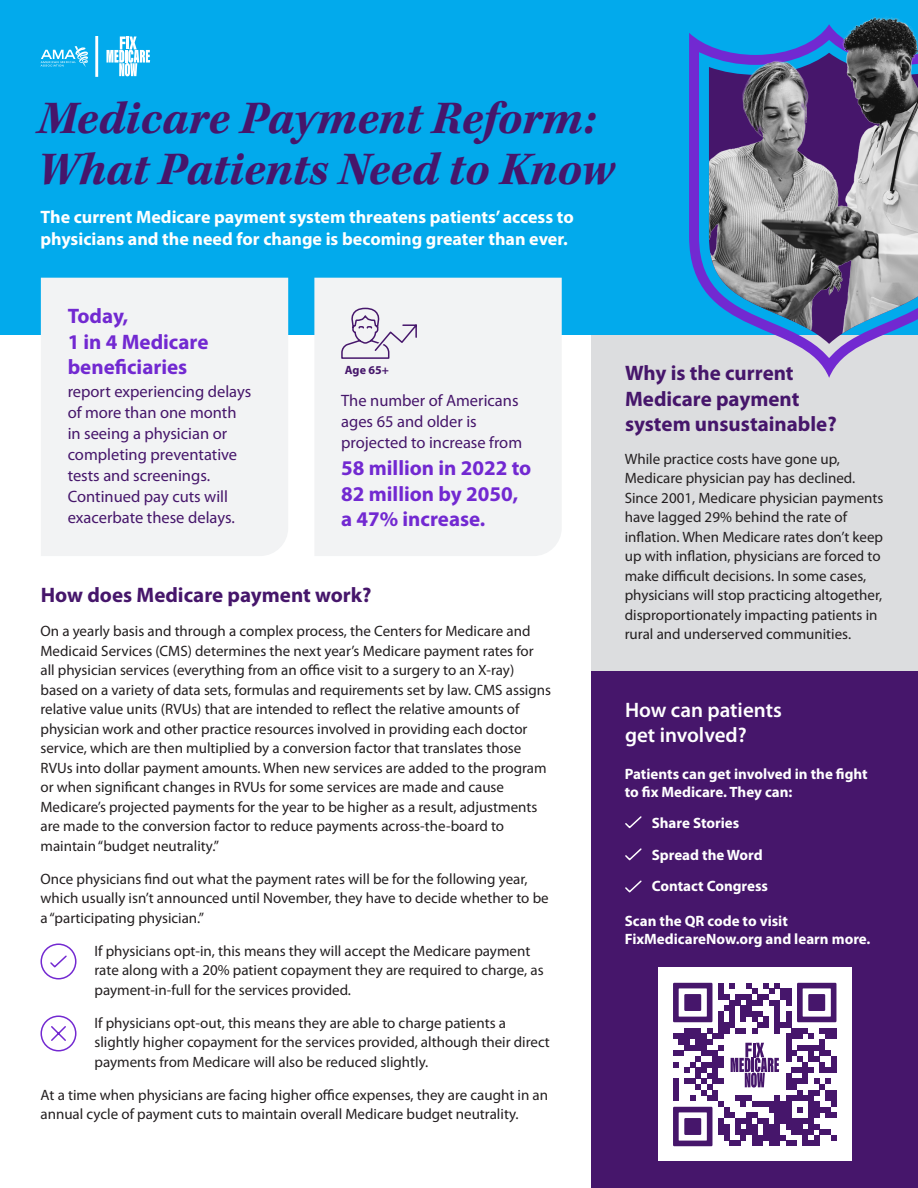
<style>
.page{position:relative;width:918px;height:1188px;background:#fff}
.page>*{position:absolute;margin:0;border:0;box-sizing:border-box;transform-origin:0 0}
.t1{font:italic 700 48px "Kepler Std";color:#46166b}
.t2{font:700 21px/25.2px "Myriad Pro";color:#46166b}
.t3{font:700 21px/25.5px "Myriad Pro";color:#7229d1}
.t4{font:600 21px/25.2px "Myriad Pro";color:#fff}
.t5{font:700 18px/21.6px "Myriad Pro";color:#fff}
.t6{font:16.5px/21px "Myriad Pro";color:#46166b}
.t7{font:15px/19.5px "Myriad Pro";color:#231f20}
.t8{font:700 15px/18px "Myriad Pro";color:#fff}
.t9{font:700 12px "Myriad Pro";color:#46166b}
</style>
<div class="page">
<div style="left:592px;top:266px;width:326px;height:406px;background:#dcdddf"></div>
<div style="left:0;top:0;width:918px;height:335px;background:#02aaec"></div>
<div style="left:592px;top:672px;width:326px;height:516px;background:#46166b"></div>
<div style="left:314px;top:278px;width:248px;height:278px;background:#f2f3f4"></div>
<svg style="left:106px;top:37px;width:44px;height:39px"></svg>
<svg style="left:40px;top:46px;width:48px;height:21px"></svg>
<hr style="left:95px;top:36px;width:3px;height:41px;background:#fff">
<svg style="left:689px;top:33px;width:175px;height:345px"></svg>
<svg style="left:709px;top:336px;width:172px;height:8px"></svg>
<img style="left:709px;top:17px;width:209px;height:319px">
<div style="left:41px;top:278px;width:247px;height:278px;background:#f2f3f4"></div>
<div style="left:658px;top:968px;width:194px;height:193px;background:#fff"></div>
<svg style="left:673px;top:983px;width:163px;height:163px"></svg>
<svg style="left:340px;top:307px;width:83px;height:53px"></svg>
<svg style="left:40px;top:943px;width:37px;height:37px"></svg>
<svg style="left:40px;top:1015px;width:37px;height:37px"></svg>
<svg style="left:625px;top:816px;width:17px;height:13px"></svg>
<svg style="left:625px;top:848px;width:17px;height:13px"></svg>
<svg style="left:625px;top:880px;width:17px;height:13px"></svg>
<p class="t1" style="left:38px;top:91px;width:560px">Medicare Payment Reform:</p>
<p class="t1" style="left:38px;top:142px;width:579px">What Patients Need to Know</p>
<p class="t5" style="left:40px;top:206px;width:535px">The current Medicare payment system threatens patients’ access to physicians and the need for change is becoming greater than ever.</p>
<p class="t3" style="left:68px;top:303px;width:142px">Today,<br>1 in 4 Medicare beneficiaries</p>
<p class="t6" style="left:68px;top:380px;width:185px">report experiencing delays of more than one month in seeing a physician or completing preventative tests and screenings.<br>Continued pay cuts will exacerbate these delays.</p>
<p class="t6" style="left:341px;top:390px;width:182px">The number of Americans ages 65 and older is projected to increase from</p>
<p class="t9" style="left:345px;top:362px;width:45px">Age 65+</p>
<p class="t3" style="left:341px;top:455px;width:192px">58 million in 2022 to<br>82 million by 2050, a 47% increase.</p>
<p class="t2" style="left:41px;top:581px;width:332px">How does Medicare payment work?</p>
<p class="t7" style="left:40px;top:621px;width:512px">On a yearly basis and through a complex process, the Centers for Medicare and Medicaid Services (CMS) determines the next year’s Medicare payment rates for all physician services (everything from an office visit to a surgery to an X-ray) based on a variety of data sets, formulas and requirements set by law. CMS assigns relative value units (RVUs) that are intended to reflect the relative amounts of physician work and other practice resources involved in providing each doctor service, which are then multiplied by a conversion factor that translates those RVUs into dollar payment amounts. When new services are added to the program or when significant changes in RVUs for some services are made and cause Medicare’s projected payments for the year to be higher as a result, adjustments are made to the conversion factor to reduce payments across-the-board to maintain “budget neutrality.”</p>
<p class="t7" style="left:40px;top:869px;width:510px">Once physicians find out what the payment rates will be for the following year, which usually isn’t announced until November, they have to decide whether to be a “participating physician.”</p>
<p class="t7" style="left:94px;top:941px;width:451px">If physicians opt-in, this means they will accept the Medicare payment rate along with a 20% patient copayment they are required to charge, as payment-in-full for the services provided.</p>
<p class="t7" style="left:94px;top:1013px;width:457px">If physicians opt-out, this means they are able to charge patients a slightly higher copayment for the services provided, although their direct payments from Medicare will also be reduced slightly.</p>
<p class="t7" style="left:40px;top:1085px;width:509px">At a time when physicians are facing higher office expenses, they are caught in an annual cycle of payment cuts to maintain overall Medicare budget neutrality.</p>
<p class="t2" style="left:625px;top:360px;width:213px">Why is the current<br>Medicare payment system unsustainable?</p>
<p class="t7" style="left:625px;top:449px;width:260px">While practice costs have gone up, Medicare physician pay has declined.<br>Since 2001, Medicare physician payments have lagged 29% behind the rate of inflation. When Medicare rates don’t keep up with inflation, physicians are forced to make difficult decisions. In some cases, physicians will stop practicing altogether, disproportionately impacting patients in rural and underserved communities.</p>
<p class="t4" style="left:625px;top:697px;width:158px">How can patients get involved?</p>
<p class="t8" style="left:625px;top:764px;width:245px">Patients can get involved in the fight to fix Medicare. They can:</p>
<p class="t8" style="left:652px;top:814px;width:89px">Share Stories</p>
<p class="t8" style="left:652px;top:845px;width:113px">Spread the Word</p>
<p class="t8" style="left:652px;top:877px;width:118px">Contact Congress</p>
<p class="t8" style="left:625px;top:912px;width:247px">Scan the QR code to visit<br>FixMedicareNow.org and learn more.</p>
</div>
